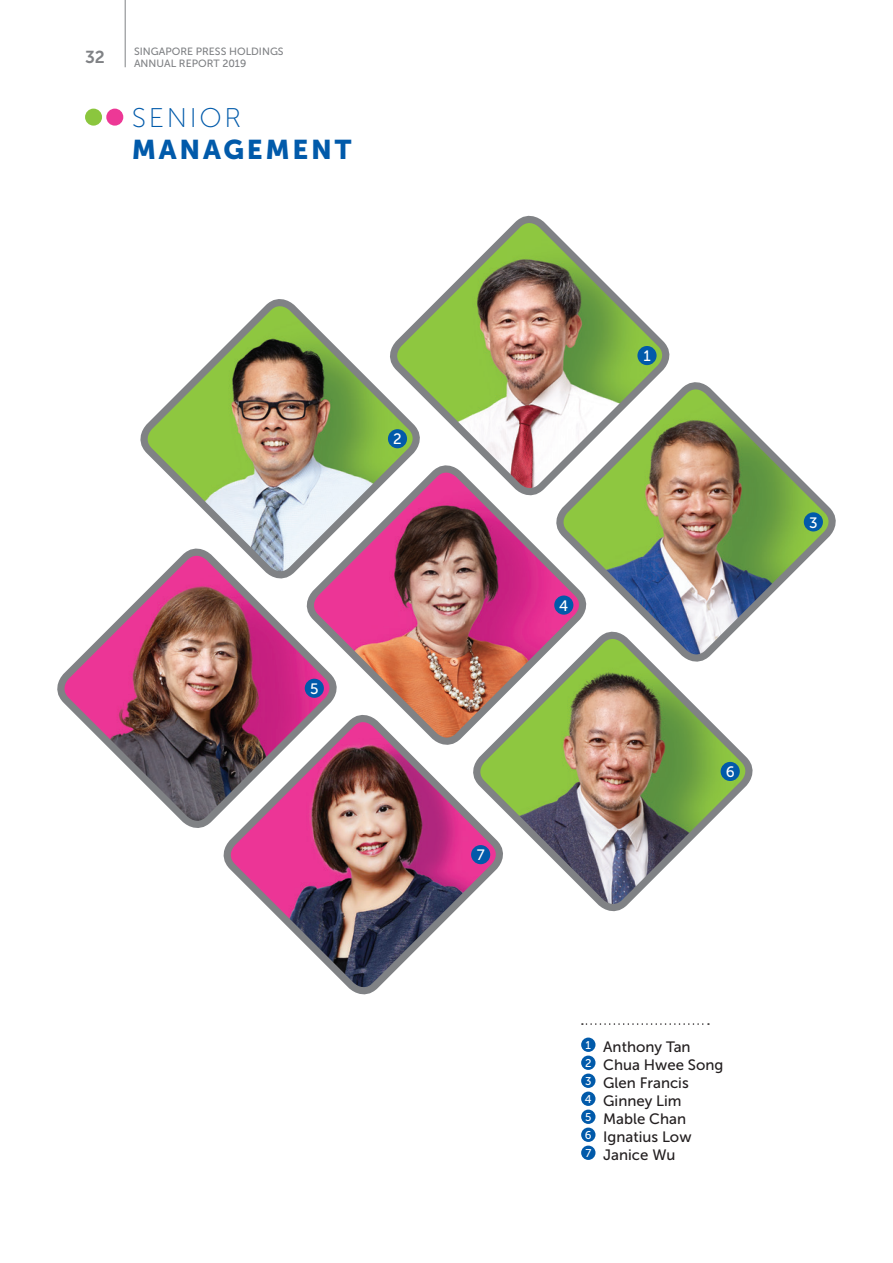
<style>
.page{position:relative;width:893px;height:1263px;background:#fff}
.page>*{position:absolute;margin:0;border:0;box-sizing:border-box;transform-origin:0 0}
.t1{font:27px "Museo Sans 900";letter-spacing:.1em;color:#015aaa}
.t2{font:27px "Museo Sans 100";letter-spacing:.1em;color:#015aaa}
.t3{font:17.25px "Museo Sans 700";color:#808285}
.t4{font:15px/18px "Museo Sans 500";color:#231f20}
.t5{font:15px "Museo Sans 500";color:#fff}
.t6{font:10.5px "Museo Sans 500";color:#808285}
</style>
<div class="page">
<div style="left:85px;top:109px;width:17px;height:17px;background:#8bc63e;border-radius:50%"></div>
<div style="left:106px;top:109px;width:17px;height:17px;background:#ed3896;border-radius:50%"></div>
<svg style="left:140px;top:299px;width:247px;height:246px"></svg>
<img style="left:589px;top:382px;width:247px;height:247px">
<svg style="left:57px;top:545px;width:247px;height:283px"></svg>
<img style="left:220px;top:712px;width:250px;height:283px">
<img style="left:470px;top:629px;width:283px;height:283px">
<img style="left:304px;top:462px;width:285px;height:286px">
<div style="left:581px;top:1037px;width:14px;height:15px;background:#015aaa;border-radius:50%"></div>
<div style="left:581px;top:1055px;width:14px;height:15px;background:#015aaa;border-radius:50%"></div>
<div style="left:581px;top:1073px;width:14px;height:15px;background:#015aaa;border-radius:50%"></div>
<div style="left:581px;top:1091px;width:14px;height:15px;background:#015aaa;border-radius:50%"></div>
<div style="left:581px;top:1109px;width:14px;height:15px;background:#015aaa;border-radius:50%"></div>
<div style="left:581px;top:1127px;width:14px;height:15px;background:#015aaa;border-radius:50%"></div>
<div style="left:581px;top:1145px;width:14px;height:15px;background:#015aaa;border-radius:50%"></div>
<svg style="left:582px;top:1023px;width:127px;height:2px"></svg>
<div style="left:554px;top:595px;width:19px;height:20px;background:#015aaa;border-radius:50%"></div>
<div style="left:305px;top:679px;width:19px;height:19px;background:#015aaa;border-radius:50%"></div>
<div style="left:471px;top:845px;width:19px;height:19px;background:#015aaa;border-radius:50%"></div>
<div style="left:721px;top:762px;width:19px;height:19px;background:#015aaa;border-radius:50%"></div>
<div style="left:804px;top:512px;width:19px;height:19px;background:#015aaa;border-radius:50%"></div>
<svg style="left:387px;top:215px;width:285px;height:283px"></svg>
<div style="left:637px;top:346px;width:20px;height:19px;background:#015aaa;border-radius:50%"></div>
<hr style="left:125px;top:0;width:1px;height:67px;background:#808285">
<p class="t6" style="left:134px;top:45px;width:151px">SINGAPORE PRESS HOLDINGS</p>
<p class="t3" style="left:85px;top:48px;width:21px">32</p>
<p class="t6" style="left:134px;top:58px;width:114px">ANNUAL REPORT 2019</p>
<h1 class="t2" style="left:132px;top:103px;width:111px">SENIOR</h1>
<h1 class="t1" style="left:132px;top:134px;width:221px">MANAGEMENT</h1>
<p class="t5" style="left:393px;top:431px;width:10px">2</p>
<p class="t5" style="left:310px;top:680px;width:10px">5</p>
<p class="t5" style="left:643px;top:348px;width:9px">1</p>
<p class="t5" style="left:477px;top:847px;width:9px">7</p>
<p class="t5" style="left:559px;top:597px;width:11px">4</p>
<p class="t5" style="left:726px;top:764px;width:10px">6</p>
<p class="t4" style="left:585px;top:1038px;width:140px"><sup>1</sup> Anthony Tan<br><sup>2</sup> Chua Hwee Song<br><sup>3</sup> Glen Francis<br><sup>4</sup> Ginney Lim<br><sup>5</sup> Mable Chan<br><sup>6</sup> Ignatius Low<br><sup>7</sup> Janice Wu</p>
<p class="t5" style="left:809px;top:514px;width:10px">3</p>
</div>
